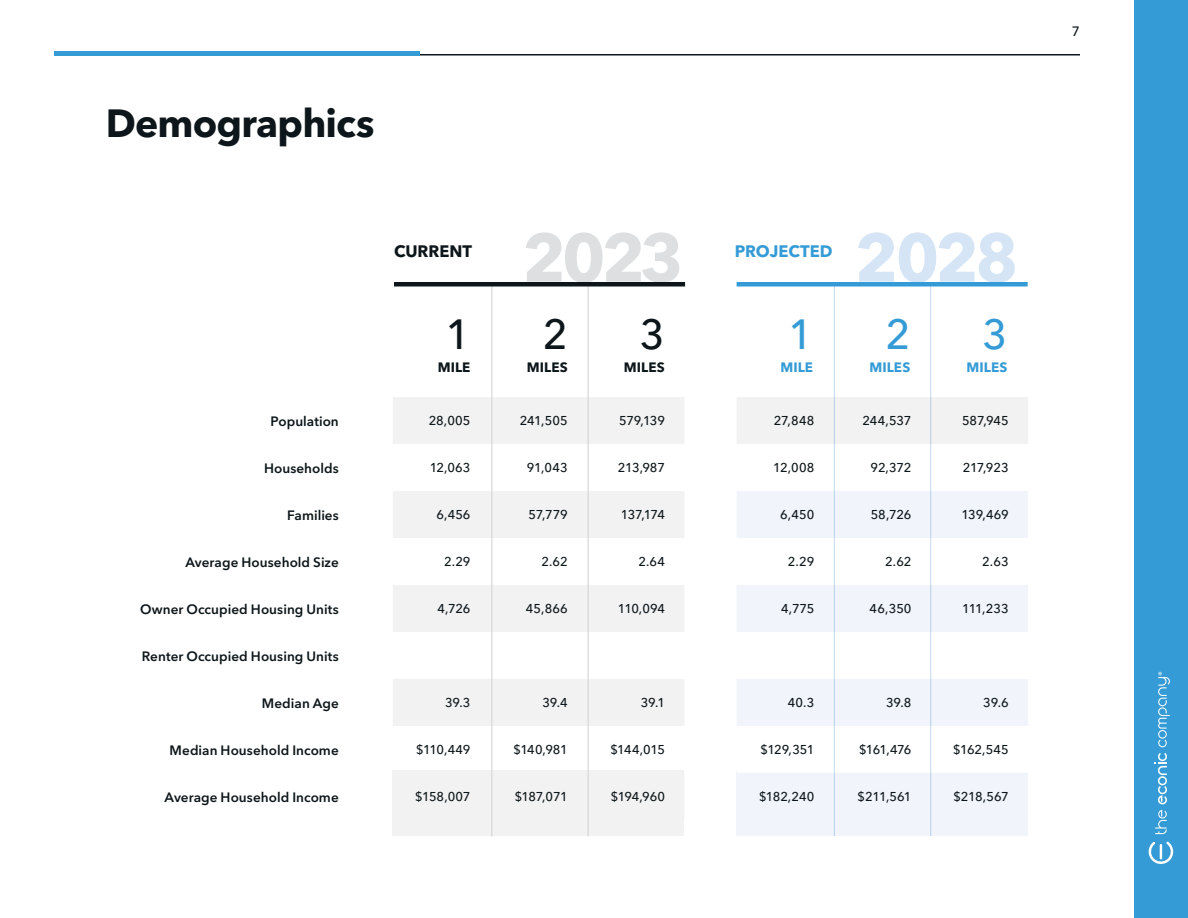
<style>
.page{position:relative;width:1188px;height:918px;background:#fff}
.page>*{position:absolute;margin:0;border:0;box-sizing:border-box;transform-origin:0 0}
.t1{font:700 67.65px "Avenir Next LT Pro";color:#dddfe0}
.t2{font:700 67.65px "Avenir Next LT Pro";color:#d6e5f5}
.t3{font:500 41.85px "Avenir Next LT Pro";color:#0d161a}
.t4{font:500 41.85px "Avenir Next LT Pro";color:#359bd6}
.t5{font:700 39px "Avenir Next LT Pro";letter-spacing:-.02em;color:#0d161a}
.t6{font:700 16.5px "Avenir Next LT Pro";letter-spacing:-.005em;color:#359bd6}
.t7{font:700 16.5px "Avenir Next LT Pro";letter-spacing:-.005em;color:#0d161a}
.t8{font:600 13.5px "Avenir Next LT Pro";letter-spacing:.005em;color:#0d161a}
.t9{font:700 13.5px "Avenir Next LT Pro";letter-spacing:.005em;color:#0d161a}
.t10{font:700 13.5px "Avenir Next LT Pro";letter-spacing:.005em;color:#359bd6}
.t11{font:500 13.5px "Avenir Next LT Pro";color:#0d161a}
.t12{font:500 12.75px "Avenir Next LT Pro";letter-spacing:-.01em;color:#0d161a}
</style>
<div class="page">
<div style="left:737px;top:770px;width:291px;height:66px;background:#f1f5fb"></div>
<div style="left:393px;top:770px;width:291px;height:66px;background:#f2f2f2"></div>
<div style="left:1134px;top:0;width:54px;height:918px;background:#359bd6"></div>
<svg style="left:393px;top:397px;width:291px;height:423px;fill:#f2f2f2"></svg>
<div style="left:737px;top:397px;width:291px;height:47px;background:#f2f2f2"></div>
<svg style="left:737px;top:491px;width:291px;height:329px;fill:#f1f5fb"></svg>
<hr style="left:930px;top:282px;width:1px;height:554px;background:#c3daf0">
<hr style="left:834px;top:282px;width:1px;height:554px;background:#c3daf0">
<hr style="left:588px;top:282px;width:1px;height:554px;background:#d6d5d6">
<hr style="left:491px;top:282px;width:1px;height:554px;background:#d6d5d6">
<hr style="left:394px;top:282px;width:291px;height:4px;background:#0d161a">
<hr style="left:737px;top:282px;width:291px;height:4px;background:#359bd6">
<hr style="left:110px;top:54px;width:970px;height:2px;background:#0d161a">
<div style="left:54px;top:51px;width:366px;height:5px;background:#359bd6"></div>
<svg style="left:1149px;top:842px;width:24px;height:22px"></svg>
<svg style="left:1155px;top:810px;width:12px;height:24px"></svg>
<svg style="left:1154px;top:753px;width:13px;height:51px"></svg>
<svg style="left:1158px;top:672px;width:12px;height:75px"></svg>
<p class="t5" style="left:106px;top:100px;width:270px">Demographics</p>
<p class="t7" style="left:394px;top:241px;width:80px">CURRENT</p>
<p class="t3" style="left:446px;top:309px;width:26px">1</p>
<p class="t9" style="left:438px;top:359px;width:34px">MILE</p>
<p class="t1" style="left:522px;top:216px;width:163px">2023</p>
<p class="t2" style="left:855px;top:216px;width:165px">2028</p>
<p class="t4" style="left:788px;top:309px;width:26px">1</p>
<p class="t10" style="left:780px;top:359px;width:34px">MILE</p>
<p class="t6" style="left:735px;top:241px;width:99px">PROJECTED</p>
<p class="t3" style="left:543px;top:309px;width:26px">2</p>
<p class="t9" style="left:527px;top:359px;width:42px">MILES</p>
<p class="t3" style="left:640px;top:309px;width:26px">3</p>
<p class="t9" style="left:624px;top:359px;width:42px">MILES</p>
<p class="t4" style="left:885px;top:309px;width:26px">2</p>
<p class="t10" style="left:869px;top:359px;width:42px">MILES</p>
<p class="t4" style="left:982px;top:309px;width:26px">3</p>
<p class="t10" style="left:966px;top:359px;width:42px">MILES</p>
<p class="t8" style="left:271px;top:413px;width:70px">Population</p>
<p class="t12" style="left:429px;top:413px;width:43px">28,005</p>
<p class="t12" style="left:520px;top:413px;width:49px">241,505</p>
<p class="t12" style="left:619px;top:413px;width:47px">579,139</p>
<p class="t8" style="left:264px;top:460px;width:76px">Households</p>
<p class="t12" style="left:430px;top:460px;width:42px">12,063</p>
<p class="t12" style="left:527px;top:460px;width:43px">91,043</p>
<p class="t12" style="left:618px;top:460px;width:49px">213,987</p>
<p class="t8" style="left:287px;top:507px;width:53px">Families</p>
<p class="t12" style="left:436px;top:507px;width:36px">6,456</p>
<p class="t12" style="left:528px;top:507px;width:41px">57,779</p>
<p class="t12" style="left:621px;top:507px;width:46px">137,174</p>
<p class="t8" style="left:186px;top:554px;width:155px">Average Household Size</p>
<p class="t12" style="left:444px;top:554px;width:28px">2.29</p>
<p class="t12" style="left:541px;top:554px;width:28px">2.62</p>
<p class="t12" style="left:638px;top:554px;width:28px">2.64</p>
<p class="t8" style="left:140px;top:601px;width:200px">Owner Occupied Housing Units</p>
<p class="t12" style="left:437px;top:601px;width:35px">4,726</p>
<p class="t12" style="left:526px;top:601px;width:43px">45,866</p>
<p class="t12" style="left:618px;top:601px;width:49px">110,094</p>
<p class="t8" style="left:142px;top:648px;width:198px">Renter Occupied Housing Units</p>
<p class="t8" style="left:262px;top:695px;width:78px">Median Age</p>
<p class="t12" style="left:445px;top:695px;width:27px">39.3</p>
<p class="t12" style="left:542px;top:695px;width:27px">39.4</p>
<p class="t12" style="left:641px;top:695px;width:26px">39.1</p>
<p class="t8" style="left:170px;top:742px;width:171px">Median Household Income</p>
<p class="t12" style="left:416px;top:742px;width:56px">$110,449</p>
<p class="t12" style="left:514px;top:742px;width:56px">$140,981</p>
<p class="t12" style="left:610px;top:742px;width:56px">$144,015</p>
<p class="t8" style="left:165px;top:789px;width:176px">Average Household Income</p>
<p class="t12" style="left:415px;top:789px;width:57px">$158,007</p>
<p class="t12" style="left:515px;top:789px;width:55px">$187,071</p>
<p class="t12" style="left:611px;top:789px;width:56px">$194,960</p>
<p class="t12" style="left:774px;top:413px;width:42px">27,848</p>
<p class="t12" style="left:862px;top:413px;width:51px">244,537</p>
<p class="t12" style="left:962px;top:413px;width:48px">587,945</p>
<p class="t12" style="left:773px;top:460px;width:43px">12,008</p>
<p class="t12" style="left:870px;top:460px;width:43px">92,372</p>
<p class="t12" style="left:963px;top:460px;width:47px">217,923</p>
<p class="t12" style="left:780px;top:507px;width:36px">6,450</p>
<p class="t12" style="left:871px;top:507px;width:42px">58,726</p>
<p class="t12" style="left:961px;top:507px;width:49px">139,469</p>
<p class="t12" style="left:788px;top:554px;width:28px">2.29</p>
<p class="t12" style="left:885px;top:554px;width:28px">2.62</p>
<p class="t12" style="left:982px;top:554px;width:28px">2.63</p>
<p class="t12" style="left:781px;top:601px;width:35px">4,775</p>
<p class="t12" style="left:870px;top:601px;width:43px">46,350</p>
<p class="t12" style="left:962px;top:601px;width:48px">111,233</p>
<p class="t12" style="left:788px;top:695px;width:28px">40.3</p>
<p class="t12" style="left:886px;top:695px;width:27px">39.8</p>
<p class="t12" style="left:983px;top:695px;width:27px">39.6</p>
<p class="t12" style="left:761px;top:742px;width:55px">$129,351</p>
<p class="t12" style="left:859px;top:742px;width:54px">$161,476</p>
<p class="t12" style="left:953px;top:742px;width:57px">$162,545</p>
<p class="t12" style="left:759px;top:789px;width:57px">$182,240</p>
<p class="t12" style="left:858px;top:789px;width:55px">$211,561</p>
<p class="t12" style="left:953px;top:789px;width:57px">$218,567</p>
<p class="t11" style="left:1072px;top:23px;width:10px">7</p>
</div>
